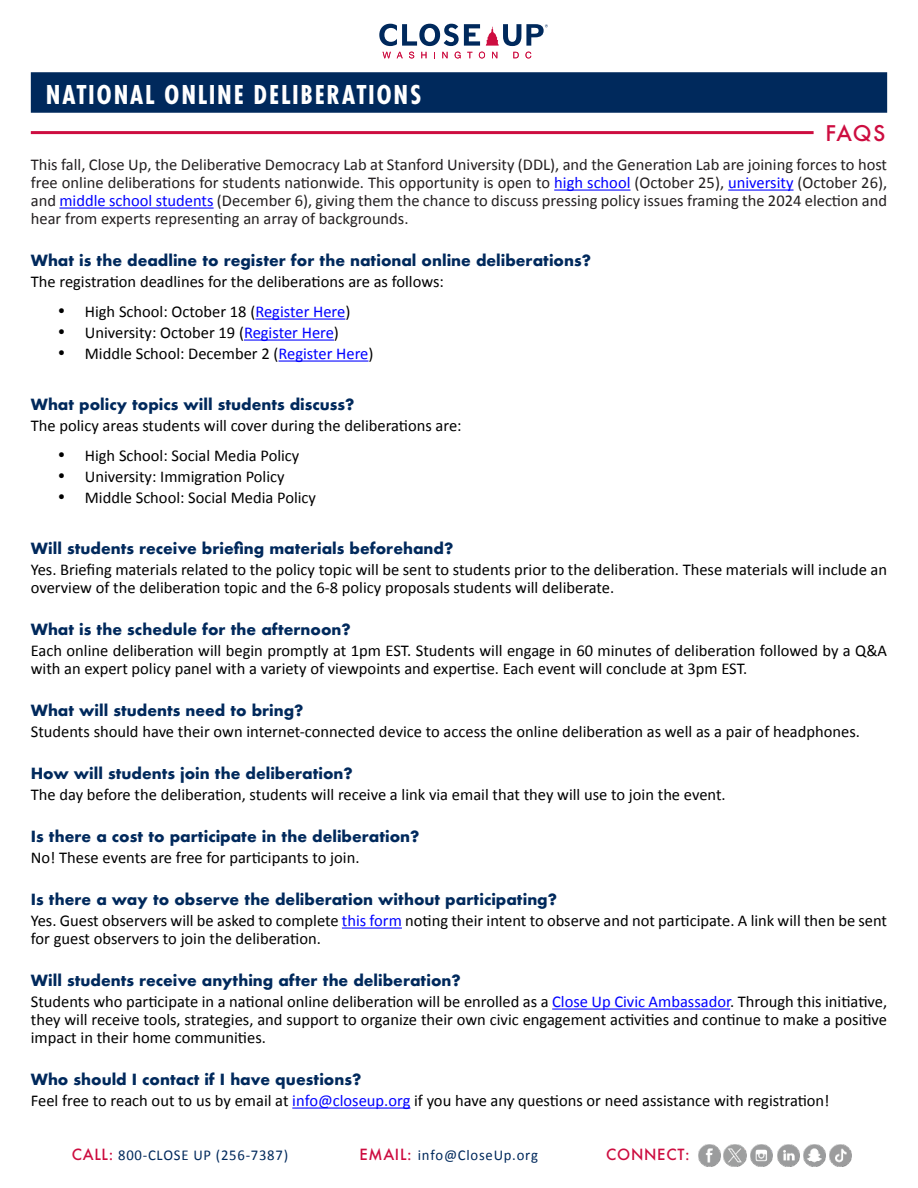
<style>
.page{position:relative;width:918px;height:1188px;background:#fff}
.page>*{position:absolute;margin:0;border:0;box-sizing:border-box;transform-origin:0 0}
.t1{font:700 28.5px "Futura PT Cond";letter-spacing:.06em;color:#fff}
.t2{font:500 21px "Futura";color:#cd0d40}
.t3{font:16.5px/18px "Calibri";color:#000}
.t4{font:16.5px/18px "Calibri";color:#231f20;text-align:justify}
.t5{font:700 15px "Futura";color:#00295c}
.t6{font:15px "Calibri";letter-spacing:.05em;color:#00295c}
.t7{font:500 15px "Futura";letter-spacing:.05em;color:#cd0d40}
.s1{color:#00f}
.s2{font-family:"Futura";font-weight:500;color:#cd0d40}
</style>
<div class="page">
<img style="left:698px;top:1144px;width:22px;height:22px">
<img style="left:750px;top:1144px;width:22px;height:22px">
<img style="left:777px;top:1144px;width:22px;height:22px">
<img style="left:803px;top:1144px;width:22px;height:22px">
<img style="left:830px;top:1144px;width:22px;height:22px">
<img style="left:724px;top:1144px;width:22px;height:22px">
<div style="left:31px;top:72px;width:856px;height:41px;background:#00295c"></div>
<svg style="left:379px;top:24px;width:101px;height:22px"></svg>
<svg style="left:383px;top:52px;width:8px;height:6px"></svg>
<svg style="left:397px;top:52px;width:6px;height:6px"></svg>
<svg style="left:409px;top:52px;width:5px;height:6px"></svg>
<svg style="left:421px;top:52px;width:5px;height:6px"></svg>
<svg style="left:442px;top:52px;width:6px;height:6px"></svg>
<svg style="left:455px;top:52px;width:6px;height:6px"></svg>
<svg style="left:467px;top:52px;width:5px;height:6px"></svg>
<svg style="left:479px;top:52px;width:6px;height:6px"></svg>
<svg style="left:492px;top:52px;width:5px;height:6px"></svg>
<svg style="left:513px;top:52px;width:6px;height:6px"></svg>
<svg style="left:526px;top:52px;width:5px;height:6px"></svg>
<svg style="left:486px;top:24px;width:62px;height:22px"></svg>
<hr style="left:31px;top:131px;width:783px;height:3px;background:#cd0d40">
<hr style="left:554px;top:190px;width:77px;height:1px;background:#00f">
<hr style="left:728px;top:190px;width:66px;height:1px;background:#00f">
<hr style="left:59px;top:208px;width:155px;height:1px;background:#00f">
<hr style="left:255px;top:319px;width:90px;height:1px;background:#00f">
<hr style="left:244px;top:340px;width:90px;height:1px;background:#00f">
<hr style="left:279px;top:361px;width:90px;height:1px;background:#00f">
<hr style="left:342px;top:928px;width:60px;height:1px;background:#00f">
<hr style="left:552px;top:1009px;width:178px;height:1px;background:#00f">
<hr style="left:292px;top:1108px;width:118px;height:1px;background:#00f">
<h1 class="t1" style="left:46px;top:77px;width:377px">NATIONAL ONLINE DELIBERATIONS</h1>
<p class="t2" style="left:825px;top:121px;width:61px">FAQS</p>
<p class="t4" style="left:31px;top:155px;width:858px">This fall, Close Up, the Deliberative Democracy Lab at Stanford University (DDL), and the Generation Lab are joining forces to host free online deliberations for students nationwide. This opportunity is open to <span class="s1">high school</span> (October 25), <span class="s1">university</span> (October 26), and <span class="s1">middle school students</span> (December 6), giving them the chance to discuss pressing policy issues framing the 2024 election and hear from experts representing an array of backgrounds.</p>
<p class="t5" style="left:31px;top:254px;width:562px">What is the deadline to register for the national online deliberations?</p>
<p class="t3" style="left:31px;top:272px;width:415px">The registration deadlines for the deliberations are as follows:</p>
<p class="t3" style="left:58px;top:302px;width:294px">• High School: October 18 (<span class="s1">Register Here</span>)</p>
<p class="t3" style="left:58px;top:323px;width:283px">• University: October 19 (<span class="s1">Register Here</span>)</p>
<p class="t3" style="left:58px;top:344px;width:317px">• Middle School: December 2 (<span class="s1">Register Here</span>)</p>
<p class="t5" style="left:31px;top:398px;width:325px">What policy topics will students discuss?</p>
<p class="t3" style="left:31px;top:416px;width:432px">The policy areas students will cover during the deliberations are:</p>
<p class="t3" style="left:58px;top:446px;width:243px">• High School: Social Media Policy</p>
<p class="t3" style="left:58px;top:467px;width:228px">• University: Immigration Policy</p>
<p class="t3" style="left:58px;top:488px;width:260px">• Middle School: Social Media Policy</p>
<p class="t5" style="left:31px;top:538px;width:424px">Will students receive briefing materials beforehand?</p>
<p class="t3" style="left:31px;top:560px;width:858px">Yes. Briefing materials related to the policy topic will be sent to students prior to the deliberation. These materials will include an overview of the deliberation topic and the 6-8 policy proposals students will deliberate.</p>
<p class="t5" style="left:31px;top:623px;width:322px">What is the schedule for the afternoon?</p>
<p class="t3" style="left:31px;top:641px;width:858px">Each online deliberation will begin promptly at 1pm EST. Students will engage in 60 minutes of deliberation followed by a Q&amp;A with an expert policy panel with a variety of viewpoints and expertise. Each event will conclude at 3pm EST.</p>
<p class="t5" style="left:31px;top:704px;width:274px">What will students need to bring?</p>
<p class="t3" style="left:31px;top:722px;width:831px">Students should have their own internet-connected device to access the online deliberation as well as a pair of headphones.</p>
<p class="t5" style="left:31px;top:767px;width:324px">How will students join the deliberation?</p>
<p class="t3" style="left:31px;top:785px;width:696px">The day before the deliberation, students will receive a link via email that they will use to join the event.</p>
<p class="t5" style="left:31px;top:830px;width:390px">Is there a cost to participate in the deliberation?</p>
<p class="t3" style="left:31px;top:848px;width:330px">No! These events are free for participants to join.</p>
<p class="t5" style="left:31px;top:893px;width:528px">Is there a way to observe the deliberation without participating?</p>
<p class="t3" style="left:31px;top:911px;width:858px">Yes. Guest observers will be asked to complete <span class="s1">this form</span> noting their intent to observe and not participate. A link will then be sent for guest observers to join the deliberation.</p>
<p class="t5" style="left:31px;top:974px;width:431px">Will students receive anything after the deliberation?</p>
<p class="t3" style="left:31px;top:992px;width:858px;text-align:justify">Students who participate in a national online deliberation will be enrolled as a <span class="s1">Close Up Civic Ambassador</span>. Through this initiative, they will receive tools, strategies, and support to organize their own civic engagement activities and continue to make a positive impact in their home communities.</p>
<p class="t5" style="left:31px;top:1073px;width:332px">Who should I contact if I have questions?</p>
<p class="t3" style="left:31px;top:1091px;width:800px">Feel free to reach out to us by email at <span class="s1">info@closeup.org</span> if you have any questions or need assistance with registration!</p>
<p class="t6" style="left:72px;top:1150px;width:218px"><span class="s2">CALL:</span> 800-CLOSE UP (256-7387)</p>
<p class="t6" style="left:359px;top:1150px;width:180px"><span class="s2">EMAIL:</span> info@CloseUp.org</p>
<p class="t7" style="left:606px;top:1146px;width:85px">CONNECT:</p>
</div>
